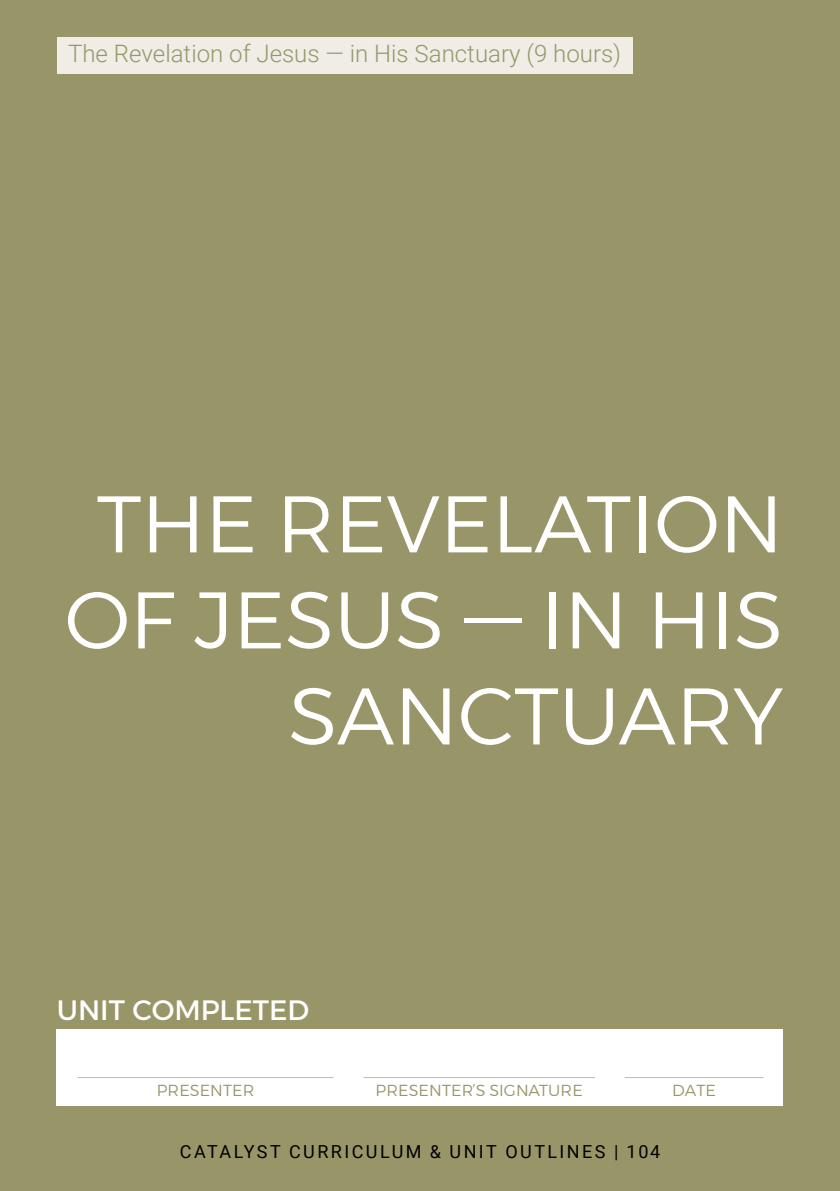
<style>
.page{position:relative;width:840px;height:1191px;background:#fff}
.page>*{position:absolute;margin:0;border:0;box-sizing:border-box;transform-origin:0 0}
.t1{font:80px/96px "Alexandria";color:#fff;text-align:right}
.t2{font:28px "Alexandria";color:#fff}
.t3{font:300 24px "Roboto";color:#989668}
.t4{font:18px "Roboto";letter-spacing:.135em;color:#000}
.t5{font:16px "Alexandria";letter-spacing:.01em;color:#989668}
</style>
<div class="page">
<div style="left:0;top:0;width:839px;height:1191px;background:#989668"></div>
<div style="left:57px;top:37px;width:575px;height:36px;background:#efede6"></div>
<div style="left:57px;top:1029px;width:725px;height:77px;background:#fff"></div>
<hr style="left:78px;top:1077px;width:255px;height:1px;background:#c2bea4">
<hr style="left:363px;top:1077px;width:231px;height:1px;background:#c2bea4">
<hr style="left:624px;top:1077px;width:139px;height:1px;background:#c2bea4">
<p class="t3" style="left:68px;top:37px;width:554px">The Revelation of Jesus — in His Sanctuary (9 hours)</p>
<h1 class="t1" style="left:65px;top:477px;width:719px">THE REVELATION<br>OF JESUS — IN HIS<br>SANCTUARY</h1>
<p class="t2" style="left:57px;top:993px;width:254px">UNIT COMPLETED</p>
<p class="t5" style="left:157px;top:1081px;width:99px">PRESENTER</p>
<p class="t5" style="left:375px;top:1081px;width:208px">PRESENTER’S SIGNATURE</p>
<p class="t5" style="left:672px;top:1081px;width:45px">DATE</p>
<p class="t4" style="left:180px;top:1138px;width:482px">CATALYST CURRICULUM &amp; UNIT OUTLINES | 104</p>
</div>
